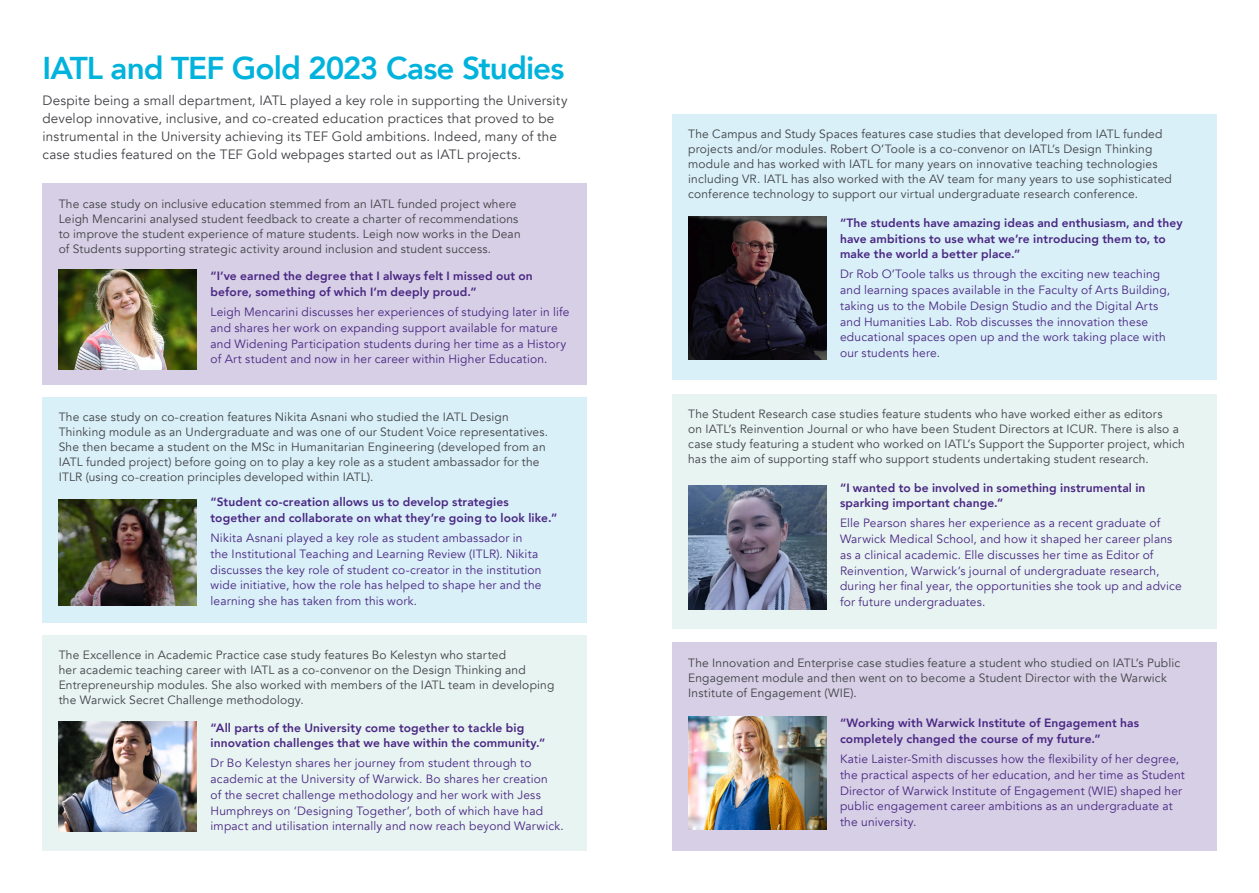
<style>
.page{position:relative;width:1259px;height:893px;background:#fff}
.page>*{position:absolute;margin:0;border:0;box-sizing:border-box;transform-origin:0 0}
.t1{font:800 31.5px "Avenir";letter-spacing:-.03em;color:#00b3dc}
.t2{font:13.5px/18px "Avenir";letter-spacing:.01em;color:#414246}
.t3{font:12px/15px "Avenir";letter-spacing:.015em;color:#414246}
.t4{font:12px/15.8px "Avenir";letter-spacing:.015em;color:#4a2783}
.t5{font:800 12px/15.8px "Avenir";letter-spacing:.01em;color:#4a2783}
</style>
<div class="page">
<div style="left:43px;top:183px;width:544px;height:202px;background:#d6cfe5"></div>
<img style="left:59px;top:270px;width:138px;height:99px">
<div style="left:43px;top:635px;width:544px;height:215px;background:#e7f4f1"></div>
<img style="left:59px;top:721px;width:138px;height:110px">
<div style="left:672px;top:642px;width:544px;height:208px;background:#d6cfe5"></div>
<img style="left:688px;top:717px;width:138px;height:112px">
<div style="left:43px;top:397px;width:544px;height:226px;background:#d9f0f8"></div>
<img style="left:59px;top:500px;width:138px;height:105px">
<div style="left:672px;top:114px;width:544px;height:266px;background:#d9f0f8"></div>
<img style="left:688px;top:216px;width:138px;height:144px">
<div style="left:672px;top:394px;width:544px;height:235px;background:#e7f4f1"></div>
<img style="left:688px;top:485px;width:138px;height:124px">
<p class="t1" style="left:43px;top:43px;width:523px">IATL and TEF Gold 2023 Case Studies</p>
<p class="t2" style="left:43px;top:92px;width:526px">Despite being a small department, IATL played a key role in supporting the University develop innovative, inclusive, and co-created education practices that proved to be instrumental in the University achieving its TEF Gold ambitions. Indeed, many of the case studies featured on the TEF Gold webpages started out as IATL projects.</p>
<p class="t3" style="left:59px;top:196px;width:463px">The case study on inclusive education stemmed from an IATL funded project where Leigh Mencarini analysed student feedback to create a charter of recommendations to improve the student experience of mature students. Leigh now works in the Dean of Students supporting strategic activity around inclusion and student success.</p>
<p class="t5" style="left:210px;top:268px;width:324px">“I’ve earned the degree that I always felt I missed out on before, something of which I’m deeply proud.”</p>
<p class="t4" style="left:210px;top:304px;width:361px">Leigh Mencarini discusses her experiences of studying later in life and shares her work on expanding support available for mature and Widening Participation students during her time as a History of Art student and now in her career within Higher Education.</p>
<p class="t3" style="left:59px;top:410px;width:491px">The case study on co-creation features Nikita Asnani who studied the IATL Design Thinking module as an Undergraduate and was one of our Student Voice representatives.<br>She then became a student on the MSc in Humanitarian Engineering (developed from an IATL funded project) before going on to play a key role as a student ambassador for the ITLR (using co-creation principles developed within IATL).</p>
<p class="t5" style="left:210px;top:494px;width:348px">“Student co-creation allows us to develop strategies together and collaborate on what they’re going to look like.”</p>
<p class="t4" style="left:210px;top:530px;width:333px">Nikita Asnani played a key role as student ambassador in the Institutional Teaching and Learning Review (ITLR). Nikita discusses the key role of student co-creator in the institution wide initiative, how the role has helped to shape her and the learning she has taken from this work.</p>
<p class="t3" style="left:59px;top:648px;width:497px">The Excellence in Academic Practice case study features Bo Kelestyn who started<br>her academic teaching career with IATL as a co-convenor on the Design Thinking and Entrepreneurship modules. She also worked with members of the IATL team in developing the Warwick Secret Challenge methodology.</p>
<p class="t5" style="left:210px;top:720px;width:336px">“All parts of the University come together to tackle big innovation challenges that we have within the community.”</p>
<p class="t4" style="left:210px;top:756px;width:355px">Dr Bo Kelestyn shares her journey from student through to academic at the University of Warwick. Bo shares her creation<br>of the secret challenge methodology and her work with Jess Humphreys on ‘Designing Together’, both of which have had impact and utilisation internally and now reach beyond Warwick.</p>
<p class="t3" style="left:688px;top:127px;width:485px">The Campus and Study Spaces features case studies that developed from IATL funded projects and/or modules. Robert O’Toole is a co-convenor on IATL’s Design Thinking module and has worked with IATL for many years on innovative teaching technologies including VR. IATL has also worked with the AV team for many years to use sophisticated conference technology to support our virtual undergraduate research conference.</p>
<p class="t5" style="left:840px;top:215px;width:344px">“The students have amazing ideas and enthusiasm, and they have ambitions to use what we’re introducing them to, to make the world a better place.”</p>
<p class="t4" style="left:840px;top:267px;width:331px">Dr Rob O’Toole talks us through the exciting new teaching and learning spaces available in the Faculty of Arts Building, taking us to the Mobile Design Studio and the Digital Arts and Humanities Lab. Rob discusses the innovation these educational spaces open up and the work taking place with our students here.</p>
<p class="t3" style="left:688px;top:407px;width:498px">The Student Research case studies feature students who have worked either as editors<br>on IATL’s Reinvention Journal or who have been Student Directors at ICUR. There is also a case study featuring a student who worked on IATL’s Support the Supporter project, which has the aim of supporting staff who support students undertaking student research.</p>
<p class="t5" style="left:840px;top:480px;width:307px">“I wanted to be involved in something instrumental in sparking important change.”</p>
<p class="t4" style="left:840px;top:516px;width:343px">Elle Pearson shares her experience as a recent graduate of Warwick Medical School, and how it shaped her career plans as a clinical academic. Elle discusses her time as Editor of Reinvention, Warwick’s journal of undergraduate research, during her final year, the opportunities she took up and advice for future undergraduates.</p>
<p class="t3" style="left:688px;top:655px;width:493px">The Innovation and Enterprise case studies feature a student who studied on IATL’s Public<br>Engagement module and then went on to become a Student Director with the Warwick<br>Institute of Engagement (WIE).</p>
<p class="t5" style="left:840px;top:715px;width:301px">“Working with Warwick Institute of Engagement has completely changed the course of my future.”</p>
<p class="t4" style="left:840px;top:751px;width:346px">Katie Laister-Smith discusses how the flexibility of her degree, the practical aspects of her education, and her time as Student Director of Warwick Institute of Engagement (WIE) shaped her public engagement career ambitions as an undergraduate at the university.</p>
</div>
